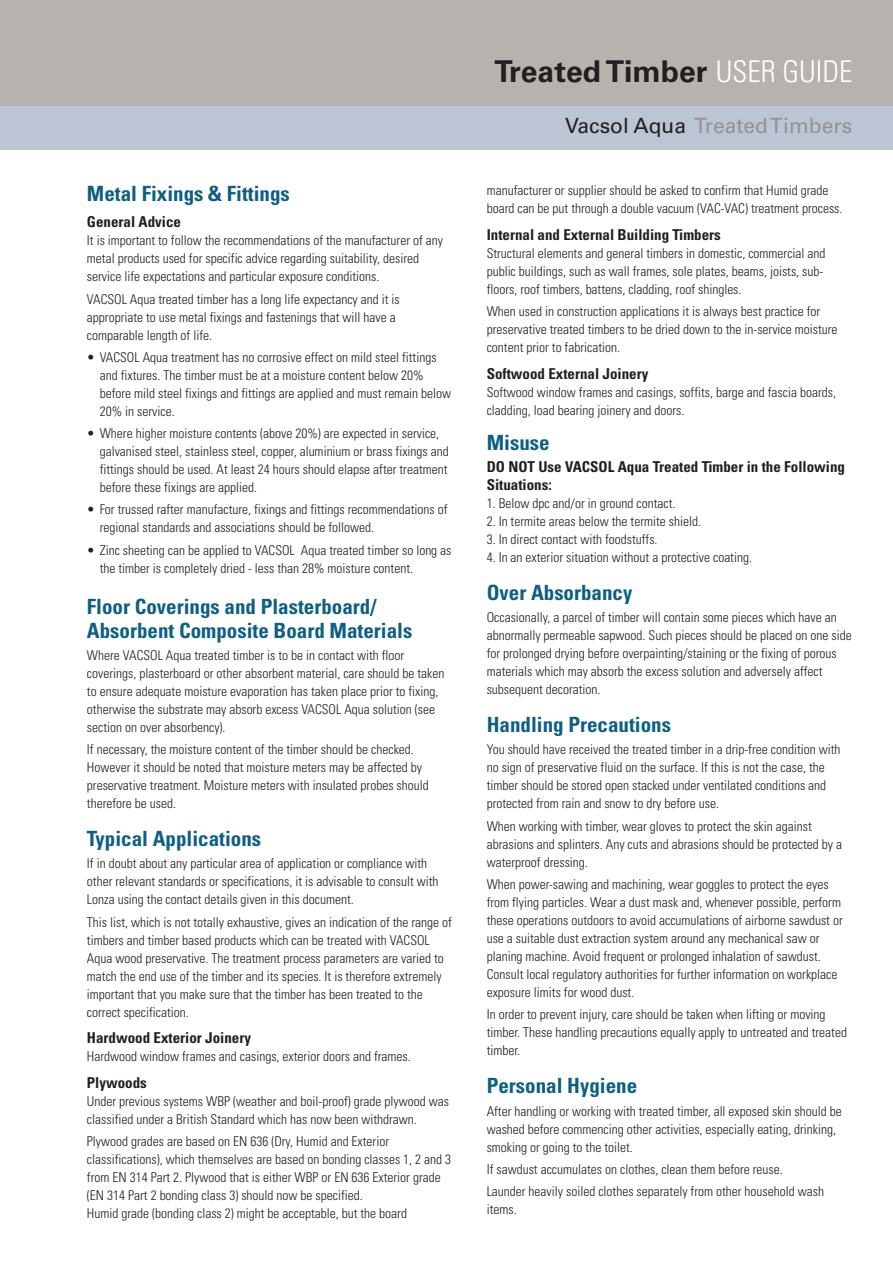
<style>
.page{position:relative;width:893px;height:1263px;background:#fff}
.page>*{position:absolute;margin:0;border:0;box-sizing:border-box;transform-origin:0 0}
.t1{font:700 30px "Univers";color:#231f20}
.t2{font:700 condensed 21px/24px "Univers";color:#0f5f83}
.t3{font:21px "Univers";color:#919396}
.t4{font:700 condensed 15px/18px "Univers";color:#231f20}
.t5{font:300 condensed 13.5px/18px "Univers";color:#231f20}
.s1{font-weight:300;font-stretch:condensed;color:#fff}
.s2{color:#231f20}
</style>
<div class="page">
<div style="left:0;top:0;width:893px;height:107px;background:#b8b2ae"></div>
<div style="left:0;top:106px;width:893px;height:44px;background:#bbc5d4"></div>
<h2 class="t2" style="left:87px;top:183px;width:204px">Metal Fixings &amp; Fittings</h2>
<p class="t4" style="left:87px;top:214px;width:96px">General Advice</p>
<p class="t5" style="left:87px;top:233px;width:358px">It is important to follow the recommendations of the manufacturer of any metal products used for specific advice regarding suitability, desired service life expectations and particular exposure conditions.</p>
<p class="t5" style="left:87px;top:291px;width:314px">VACSOL Aqua treated timber has a long life expectancy and it is appropriate to use metal fixings and fastenings that will have a comparable length of life.</p>
<p class="t5" style="left:100px;top:349px;width:353px;text-indent:-13px">• VACSOL Aqua treatment has no corrosive effect on mild steel fittings and fixtures. The timber must be at a moisture content below 20% before mild steel fixings and fittings are applied and must remain below 20% in service.</p>
<p class="t5" style="left:100px;top:425px;width:351px;text-indent:-13px">• Where higher moisture contents (above 20%) are expected in service, galvanised steel, stainless steel, copper, aluminium or brass fixings and fittings should be used. At least 24 hours should elapse after treatment before these fixings are applied.</p>
<p class="t5" style="left:100px;top:502px;width:349px;text-indent:-13px">• For trussed rafter manufacture, fixings and fittings recommendations of regional standards and associations should be followed.</p>
<p class="t5" style="left:100px;top:542px;width:353px;text-indent:-13px">• Zinc sheeting can be applied to VACSOL Aqua treated timber so long as the timber is completely dried - less than 28% moisture content.</p>
<h2 class="t2" style="left:87px;top:596px;width:327px">Floor Coverings and Plasterboard/<br>Absorbent Composite Board Materials</h2>
<p class="t5" style="left:87px;top:647px;width:359px">Where VACSOL Aqua treated timber is to be in contact with floor coverings, plasterboard or other absorbent material, care should be taken to ensure adequate moisture evaporation has taken place prior to fixing, otherwise the substrate may absorb excess VACSOL Aqua solution (see section on over absorbency).</p>
<p class="t5" style="left:87px;top:741px;width:343px">If necessary, the moisture content of the timber should be checked.<br>However it should be noted that moisture meters may be affected by preservative treatment. Moisture meters with insulated probes should therefore be used.</p>
<h2 class="t2" style="left:87px;top:828px;width:176px">Typical Applications</h2>
<p class="t5" style="left:87px;top:856px;width:353px">If in doubt about any particular area of application or compliance with other relevant standards or specifications, it is advisable to consult with<br>Lonza using the contact details given in this document.</p>
<p class="t5" style="left:87px;top:914px;width:367px">This list, which is not totally exhaustive, gives an indication of the range of timbers and timber based products which can be treated with VACSOL Aqua wood preservative. The treatment process parameters are varied to match the end use of the timber and its species. It is therefore extremely important that you make sure that the timber has been treated to the correct specification.</p>
<p class="t4" style="left:87px;top:1030px;width:166px">Hardwood Exterior Joinery</p>
<p class="t5" style="left:87px;top:1048px;width:325px">Hardwood window frames and casings, exterior doors and frames.</p>
<p class="t4" style="left:87px;top:1074px;width:62px">Plywoods</p>
<p class="t5" style="left:87px;top:1093px;width:364px">Under previous systems WBP (weather and boil-proof) grade plywood was classified under a British Standard which has now been withdrawn.</p>
<p class="t5" style="left:87px;top:1133px;width:366px">Plywood grades are based on EN 636 (Dry, Humid and Exterior classifications), which themselves are based on bonding classes 1, 2 and 3 from EN 314 Part 2. Plywood that is either WBP or EN 636 Exterior grade (EN 314 Part 2 bonding class 3) should now be specified.<br>Humid grade (bonding class 2) might be acceptable, but the board</p>
<h1 class="t1" style="left:494px;top:60px;width:360px">Treated Timber <span class="s1">USER GUIDE</span></h1>
<h2 class="t3" style="left:565px;top:118px;width:289px"><span class="s2">Vacsol Aqua</span> TreatedTimbers</h2>
<p class="t5" style="left:487px;top:183px;width:357px">manufacturer or supplier should be asked to confirm that Humid grade board can be put through a double vacuum (VAC-VAC) treatment process.</p>
<p class="t4" style="left:487px;top:227px;width:236px">Internal and External Building Timbers</p>
<p class="t5" style="left:487px;top:245px;width:340px">Structural elements and general timbers in domestic, commercial and public buildings, such as wall frames, sole plates, beams, joists, sub&shy;floors, roof timbers, battens, cladding, roof shingles.</p>
<p class="t5" style="left:487px;top:303px;width:352px">When used in construction applications it is always best practice for preservative treated timbers to be dried down to the in-service moisture content prior to fabrication.</p>
<p class="t4" style="left:487px;top:365px;width:163px">Softwood External Joinery</p>
<p class="t5" style="left:487px;top:384px;width:351px">Softwood window frames and casings, soffits, barge and fascia boards, cladding, load bearing joinery and doors.</p>
<h2 class="t2" style="left:487px;top:432px;width:64px">Misuse</h2>
<p class="t4" style="left:487px;top:459px;width:360px">DO NOT Use VACSOL Aqua Treated Timber in the Following<br>Situations:</p>
<p class="t5" style="left:487px;top:495px;width:190px">1. Below dpc and/or in ground contact.</p>
<p class="t5" style="left:487px;top:513px;width:216px">2. In termite areas below the termite shield.</p>
<p class="t5" style="left:487px;top:531px;width:172px">3. In direct contact with foodstuffs.</p>
<p class="t5" style="left:487px;top:549px;width:267px">4. In an exterior situation without a protective coating.</p>
<h2 class="t2" style="left:487px;top:582px;width:147px">Over Absorbancy</h2>
<p class="t5" style="left:487px;top:610px;width:367px">Occasionally, a parcel of timber will contain some pieces which have an abnormally permeable sapwood. Such pieces should be placed on one side for prolonged drying before overpainting/staining or the fixing of porous materials which may absorb the excess solution and adversely affect subsequent decoration.</p>
<h2 class="t2" style="left:487px;top:714px;width:186px">Handling Precautions</h2>
<p class="t5" style="left:487px;top:742px;width:355px">You should have received the treated timber in a drip-free condition with no sign of preservative fluid on the surface. If this is not the case, the timber should be stored open stacked under ventilated conditions and protected from rain and snow to dry before use.</p>
<p class="t5" style="left:487px;top:818px;width:357px">When working with timber, wear gloves to protect the skin against abrasions and splinters. Any cuts and abrasions should be protected by a waterproof dressing.</p>
<p class="t5" style="left:487px;top:876px;width:358px">When power-sawing and machining, wear goggles to protect the eyes from flying particles. Wear a dust mask and, whenever possible, perform these operations outdoors to avoid accumulations of airborne sawdust or use a suitable dust extraction system around any mechanical saw or planing machine. Avoid frequent or prolonged inhalation of sawdust.<br>Consult local regulatory authorities for further information on workplace exposure limits for wood dust.</p>
<p class="t5" style="left:487px;top:1007px;width:362px">In order to prevent injury, care should be taken when lifting or moving timber. These handling precautions equally apply to untreated and treated timber.</p>
<h2 class="t2" style="left:487px;top:1075px;width:152px">Personal Hygiene</h2>
<p class="t5" style="left:487px;top:1103px;width:357px">After handling or working with treated timber, all exposed skin should be washed before commencing other activities, especially eating, drinking, smoking or going to the toilet.</p>
<p class="t5" style="left:487px;top:1159px;width:339px;line-height:22.2px">If sawdust accumulates on clothes, clean them before reuse.<br>Launder heavily soiled clothes separately from other household wash</p>
<p class="t5" style="left:487px;top:1201px;width:31px">items.</p>
</div>
